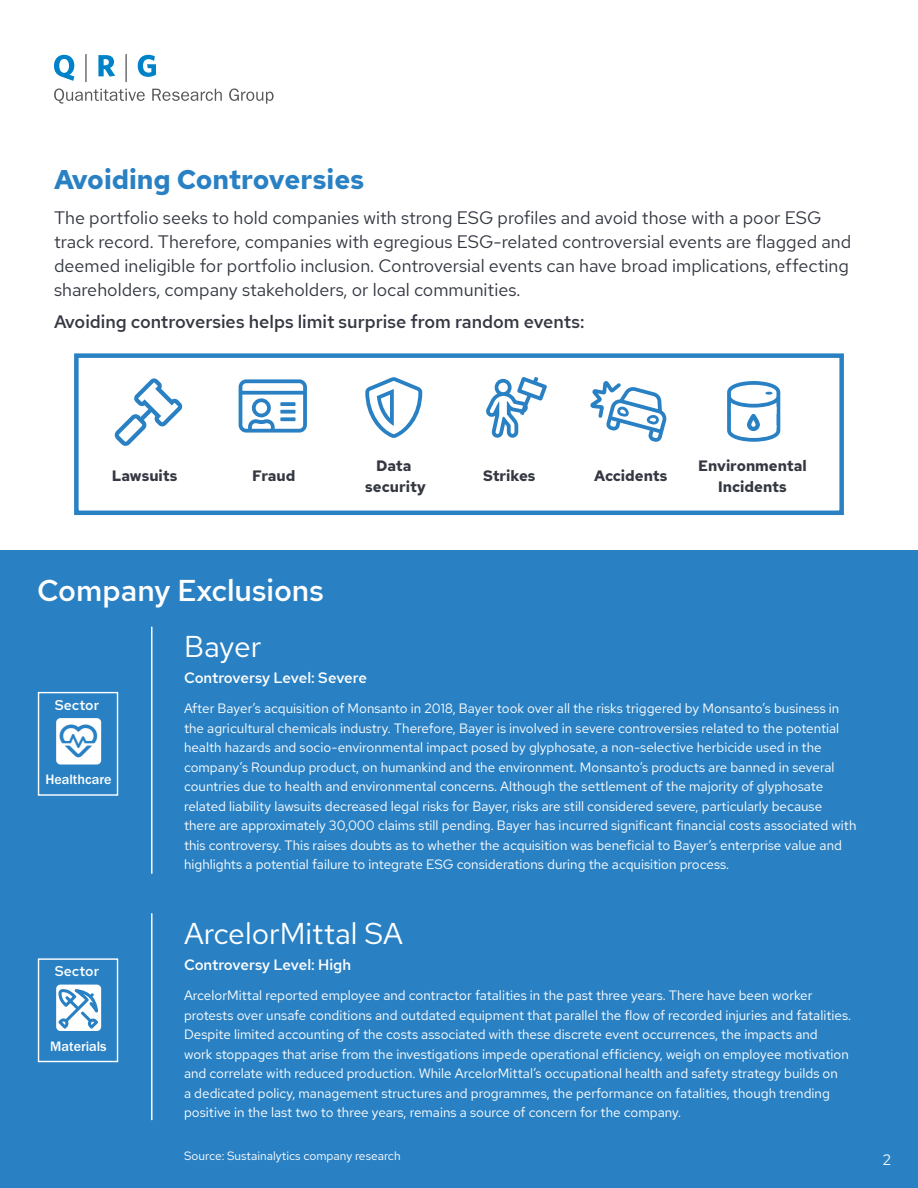
<style>
.page{position:relative;width:918px;height:1188px;background:#fff}
.page>*{position:absolute;margin:0;border:0;box-sizing:border-box;transform-origin:0 0}
.t1{font:300 60.75px "Font Awesome 5 Pro";color:#2981c4}
.t2{font:30px "Red Hat Text";color:#fff}
.t3{font:500 30px "Red Hat Text";color:#fff}
.t4{font:700 27px "Red Hat Text";color:#2981c4}
.t5{font:18px/24px "Red Hat Text";color:#353842}
.t6{font:500 18px "Red Hat Text";color:#353842}
.t7{font:700 15px/21px "Red Hat Text";color:#353842;text-align:center}
.t8{font:500 15px "Red Hat Text";letter-spacing:-.015em;color:#fff}
.t9{font:15px "Red Hat Text";color:#fff}
.t10{font:500 14.1px "ITC Franklin Gothic Std";color:#fff}
.t11{font:500 14.1px "Red Hat Text";letter-spacing:.005em;color:#fff}
.t12{font:13.5px/19.5px "Red Hat Text";color:#fff}
.t13{font:12px "Red Hat Text";color:#fff}
</style>
<div class="page">
<svg style="left:54px;top:88px;width:91px;height:16px"></svg>
<svg style="left:152px;top:89px;width:70px;height:12px"></svg>
<svg style="left:229px;top:88px;width:45px;height:16px"></svg>
<svg style="left:54px;top:55px;width:20px;height:26px"></svg>
<hr style="left:85px;top:54px;width:2px;height:28px;background:#57585a">
<hr style="left:125px;top:54px;width:2px;height:28px;background:#57585a">
<svg style="left:98px;top:55px;width:17px;height:22px"></svg>
<svg style="left:138px;top:55px;width:18px;height:22px"></svg>
<div style="left:0;top:1136px;width:918px;height:52px;background:#2981c4"></div>
<div style="left:0;top:551px;width:918px;height:584px;background:#2981c4"></div>
<hr style="left:151px;top:627px;width:2px;height:247px;background:#fff">
<hr style="left:151px;top:913px;width:2px;height:207px;background:#fff">
<div style="left:38px;top:958px;width:80px;height:104px;border:1px solid #fff"></div>
<div style="left:56px;top:985px;width:45px;height:46px;background:#fff;border-radius:4px"></div>
<div style="left:38px;top:692px;width:80px;height:104px;border:1px solid #fff"></div>
<div style="left:56px;top:718px;width:45px;height:47px;background:#fff;border-radius:4px"></div>
<div style="left:74px;top:353px;width:770px;height:162px;border:4px solid #2981c4"></div>
<svg style="left:727px;top:381px;width:53px;height:61px"></svg>
<svg style="left:58px;top:989px;width:40px;height:40px"></svg>
<p class="t4" style="left:54px;top:162px;width:312px">Avoiding Controversies</p>
<p class="t5" style="left:54px;top:206px;width:799px">The portfolio seeks to hold companies with strong ESG profiles and avoid those with a poor ESG track record. Therefore, companies with egregious ESG-related controversial events are flagged and deemed ineligible for portfolio inclusion. Controversial events can have broad implications, effecting shareholders, company stakeholders, or local communities.</p>
<p class="t6" style="left:54px;top:310px;width:532px">Avoiding controversies helps limit surprise from random events:</p>
<p class="t7" style="left:112px;top:465px;width:67px">Lawsuits</p>
<p class="t7" style="left:252px;top:465px;width:45px">Fraud</p>
<p class="t1" style="left:363px;top:377px;width:62px">▲●●▼</p>
<p class="t1" style="left:486px;top:377px;width:63px">▲□■▲■</p>
<p class="t7" style="left:376px;top:455px;width:37px">Data</p>
<p class="t7" style="left:365px;top:476px;width:62px">security</p>
<p class="t7" style="left:483px;top:465px;width:54px">Strikes</p>
<p class="t7" style="left:594px;top:465px;width:75px">Accidents</p>
<p class="t7" style="left:698px;top:455px;width:110px">Environmental<br>Incidents</p>
<p class="t3" style="left:37px;top:570px;width:288px">Company Exclusions</p>
<p class="t2" style="left:184px;top:627px;width:79px">Bayer</p>
<p class="t11" style="left:55px;top:695px;width:46px">Sector</p>
<p class="t10" style="left:45px;top:772px;width:68px">Healthcare</p>
<p class="t11" style="left:55px;top:962px;width:46px">Sector</p>
<p class="t10" style="left:50px;top:1038px;width:58px">Materials</p>
<p class="t8" style="left:184px;top:668px;width:184px">Controversy Level: Severe</p>
<p class="t12" style="left:184px;top:699px;width:674px">After Bayer’s acquisition of Monsanto in 2018, Bayer took over all the risks triggered by Monsanto’s business in the agricultural chemicals industry. Therefore, Bayer is involved in severe controversies related to the potential health hazards and socio-environmental impact posed by glyphosate, a non-selective herbicide used in the company’s Roundup product, on humankind and the environment. Monsanto’s products are banned in several countries due to health and environmental concerns. Although the settlement of the majority of glyphosate related liability lawsuits decreased legal risks for Bayer, risks are still considered severe, particularly because there are approximately 30,000 claims still pending. Bayer has incurred significant financial costs associated with this controversy. This raises doubts as to whether the acquisition was beneficial to Bayer’s enterprise value and highlights a potential failure to integrate ESG considerations during the acquisition process.</p>
<p class="t2" style="left:184px;top:914px;width:220px">ArcelorMittal SA</p>
<p class="t8" style="left:184px;top:955px;width:169px">Controversy Level: High</p>
<p class="t12" style="left:184px;top:985px;width:668px">ArcelorMittal reported employee and contractor fatalities in the past three years. There have been worker protests over unsafe conditions and outdated equipment that parallel the flow of recorded injuries and fatalities.<br>Despite limited accounting of the costs associated with these discrete event occurrences, the impacts and<br>work stoppages that arise from the investigations impede operational efficiency, weigh on employee motivation and correlate with reduced production. While ArcelorMittal’s occupational health and safety strategy builds on<br>a dedicated policy, management structures and programmes, the performance on fatalities, though trending positive in the last two to three years, remains a source of concern for the company.</p>
<p class="t13" style="left:184px;top:1148px;width:218px">Source: Sustainalytics company research</p>
<p class="t9" style="left:883px;top:1150px;width:10px">2</p>
</div>
